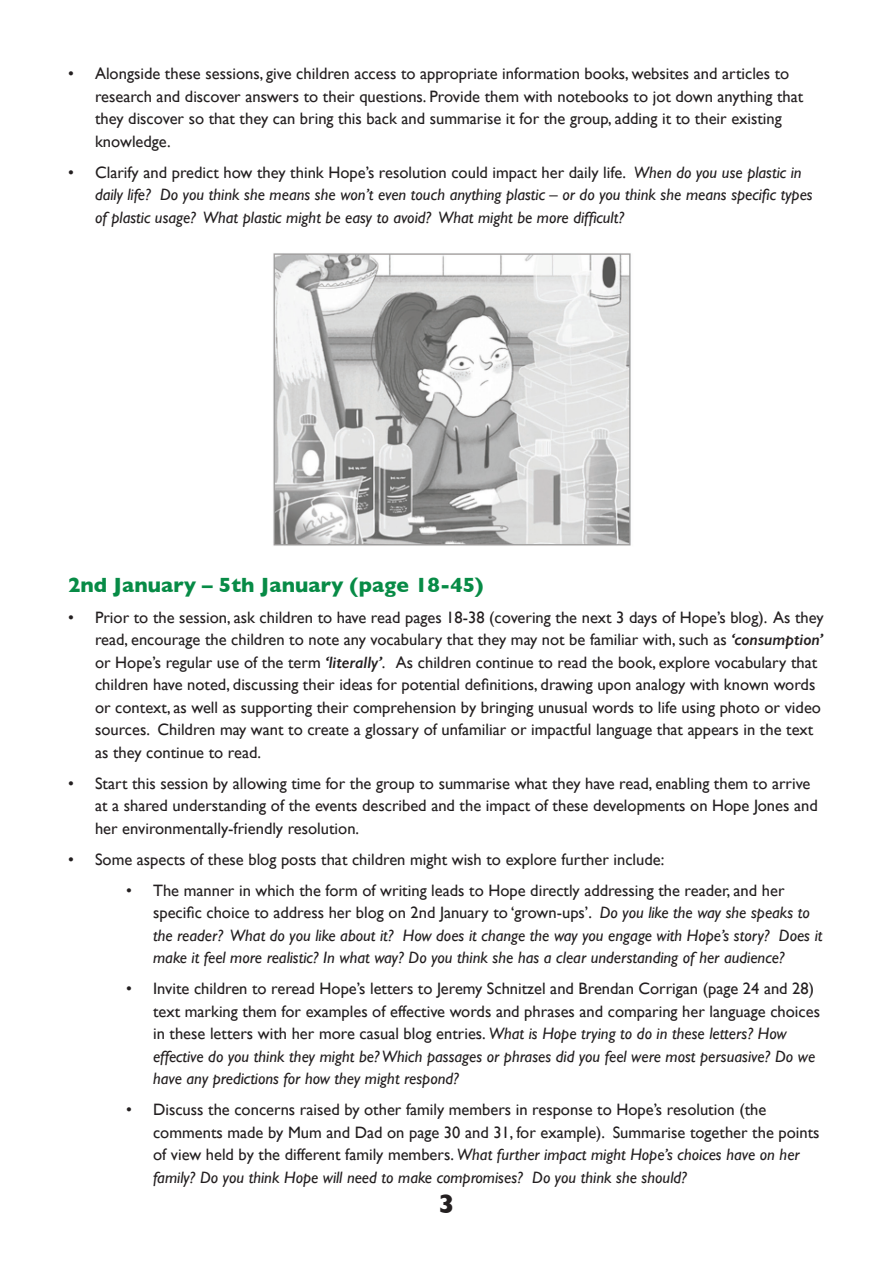
<style>
.page{position:relative;width:893px;height:1263px;background:#fff}
.page>*{position:absolute;margin:0;border:0;box-sizing:border-box;transform-origin:0 0}
.t1{font:700 27px "Gill Sans";color:#231f20}
.t2{font:700 21px "Gill Sans";color:#078b46}
.t3{font:16.5px/22.5px "Gill Sans";color:#231f20}
.t4{font:italic 16.5px/22.5px "Gill Sans";color:#231f20}
.s1{font-style:normal}
.s2{font-weight:600;font-style:italic}
.s3{font-style:italic}
</style>
<div class="page">
<img style="left:273px;top:253px;width:358px;height:293px">
<p class="t3" style="left:95px;top:62px;width:710px;text-indent:-27px">• Alongside these sessions, give children access to appropriate information books, websites and articles to research and discover answers to their questions. Provide them with notebooks to jot down anything that they discover so that they can bring this back and summarise it for the group, adding it to their existing knowledge.</p>
<p class="t4" style="left:95px;top:161px;width:719px;text-indent:-27px"><span class="s1">• Clarify and predict how they think Hope’s resolution could impact her daily life.</span> When do you use plastic in daily life? Do you think she means she won’t even touch anything plastic – or do you think she means specific types of plastic usage? What plastic might be easy to avoid? What might be more difficult?</p>
<p class="t2" style="left:68px;top:568px;width:417px">2nd January – 5th January (page 18-45)</p>
<p class="t3" style="left:95px;top:605px;width:730px;text-indent:-27px">• Prior to the session, ask children to have read pages 18-38 (covering the next 3 days of Hope’s blog). As they read, encourage the children to note any vocabulary that they may not be familiar with, such as <span class="s2">‘consumption’ </span>or Hope’s regular use of the term <span class="s2">‘literally’</span>. As children continue to read the book, explore vocabulary that children have noted, discussing their ideas for potential definitions, drawing upon analogy with known words or context, as well as supporting their comprehension by bringing unusual words to life using photo or video sources. Children may want to create a glossary of unfamiliar or impactful language that appears in the text as they continue to read.</p>
<p class="t3" style="left:95px;top:771px;width:724px;text-indent:-27px">• Start this session by allowing time for the group to summarise what they have read, enabling them to arrive at a shared understanding of the events described and the impact of these developments on Hope Jones and her environmentally-friendly resolution.</p>
<p class="t3" style="left:68px;top:847px;width:598px">• Some aspects of these blog posts that children might wish to explore further include:</p>
<p class="t4" style="left:153px;top:879px;width:671px;text-indent:-27px"><span class="s1">• The manner in which the form of writing leads to Hope directly addressing the reader, and her specific choice to address her blog on 2nd January to ‘grown-ups’.</span> Do you like the way she speaks to the reader? What do you like about it? How does it change the way you engage with Hope’s story? Does it make it feel more realistic? In what way? Do you think she has a clear understanding of her audience?</p>
<p class="t3" style="left:153px;top:977px;width:668px;text-indent:-27px">• Invite children to reread Hope’s letters to Jeremy Schnitzel and Brendan Corrigan (page 24 and 28) text marking them for examples of effective words and phrases and comparing her language choices in these letters with her more casual blog entries. <span class="s3">What is Hope trying to do in these letters? How effective do you think they might be? Which passages or phrases did you feel were most persuasive? Do we have any predictions for how they might respond?</span></p>
<p class="t3" style="left:153px;top:1098px;width:668px;text-indent:-27px">• Discuss the concerns raised by other family members in response to Hope’s resolution (the comments made by Mum and Dad on page 30 and 31, for example). Summarise together the points of view held by the different family members. <span class="s3">What further impact might Hope’s choices have on her family? Do you think Hope will need to make compromises? Do you think she should?</span></p>
<p class="t1" style="left:438px;top:1183px;width:18px">3</p>
</div>
